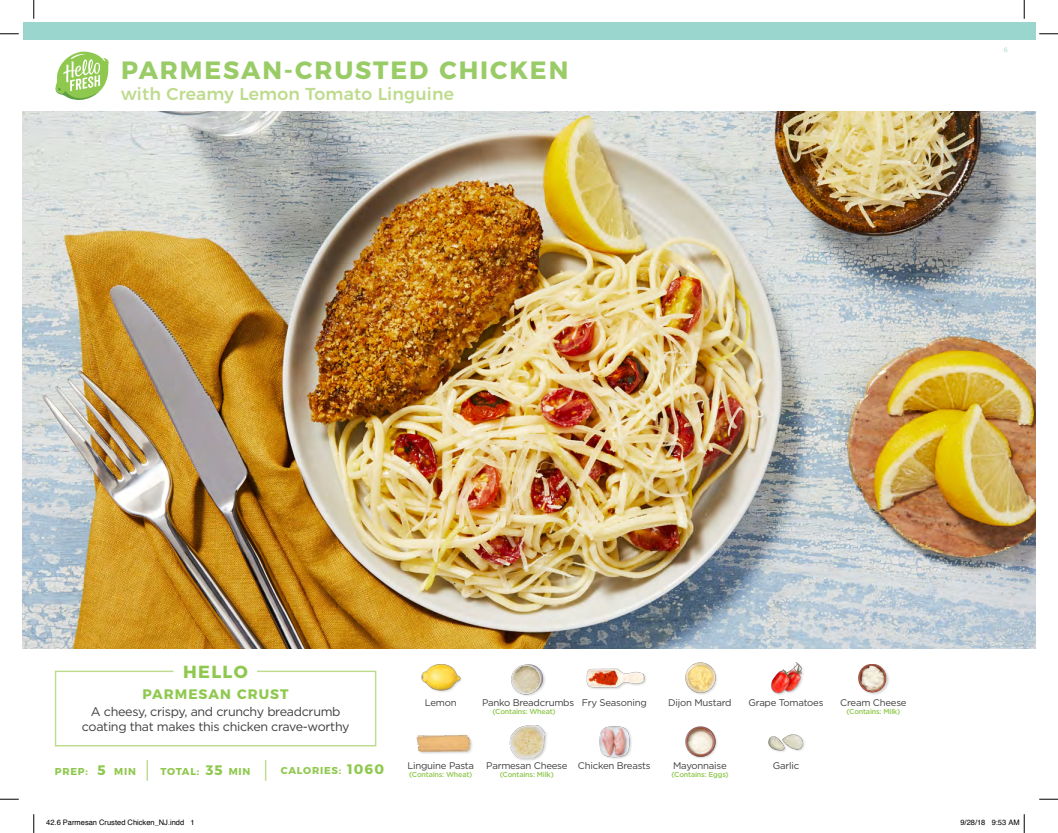
<style>
.page{position:relative;width:1058px;height:833px;background:#fff}
.page>*{position:absolute;margin:0;border:0;box-sizing:border-box;transform-origin:0 0}
.t1{font:700 25px "Montserrat";letter-spacing:.075em;color:#9c6}
.t2{font:700 17.5px "Montserrat";letter-spacing:.075em;color:#8fc84e}
.t3{font:500 17.25px "Montserrat";letter-spacing:.01em;color:#bedb8e}
.t4{font:700 13.75px "Montserrat";letter-spacing:.075em;color:#8fc84e}
.t5{font:12.5px/15px "Gotham";letter-spacing:-.025em;color:#3e3e3f;text-align:center}
.t6{font:700 10px "Montserrat";letter-spacing:.075em;color:#8fc84e}
.t7{font:9.62px "Gotham";letter-spacing:-.025em;color:#3e3e3f}
.t8{font:7.5px "Helvetica";color:#000}
.t9{font:500 7.25px "Gotham";letter-spacing:-.025em;color:#8fc84e}
.t10{font:6.25px "Gotham";color:#9ad6cd}
</style>
<div class="page">
<img style="left:23px;top:112px;width:1012px;height:536px">
<div style="left:23px;top:23px;width:1012px;height:17px;background:#9ad6cd"></div>
<svg style="left:54px;top:670px;width:323px;height:77px"></svg>
<img style="left:421px;top:664px;width:40px;height:28px">
<div style="left:415px;top:734px;width:58px;height:21px;background:#231f20;opacity:.2"></div>
<img style="left:415px;top:734px;width:55px;height:21px">
<div style="left:587px;top:668px;width:60px;height:22px;background:#231f20;opacity:.2"></div>
<img style="left:586px;top:668px;width:58px;height:22px">
<div style="left:599px;top:725px;width:34px;height:34px;background:#231f20;opacity:.2"></div>
<img style="left:599px;top:725px;width:34px;height:32px">
<div style="left:511px;top:664px;width:35px;height:33px;background:#231f20;opacity:.2"></div>
<img style="left:511px;top:664px;width:35px;height:30px">
<div style="left:510px;top:725px;width:37px;height:36px;background:#231f20;opacity:.2"></div>
<img style="left:509px;top:725px;width:38px;height:32px">
<div style="left:684px;top:662px;width:34px;height:34px;background:#231f20;opacity:.2"></div>
<img style="left:684px;top:662px;width:34px;height:32px">
<div style="left:684px;top:725px;width:34px;height:34px;background:#231f20;opacity:.2"></div>
<img style="left:684px;top:725px;width:34px;height:32px">
<div style="left:771px;top:662px;width:34px;height:34px;background:#231f20;opacity:.2"></div>
<img style="left:771px;top:662px;width:34px;height:32px">
<img style="left:768px;top:734px;width:37px;height:18px">
<img style="left:858px;top:664px;width:31px;height:30px">
<hr style="left:146px;top:760px;width:2px;height:20px;background:#bedb8e">
<svg style="left:265px;top:760px;width:1px;height:20px"></svg>
<svg style="left:55px;top:51px;width:54px;height:49px"></svg>
<svg style="left:0;top:33px;width:19px;height:2px"></svg>
<svg style="left:1039px;top:33px;width:19px;height:2px"></svg>
<svg style="left:0;top:798px;width:19px;height:2px"></svg>
<svg style="left:1039px;top:798px;width:19px;height:2px"></svg>
<svg style="left:33px;top:0;width:2px;height:19px"></svg>
<svg style="left:33px;top:814px;width:2px;height:19px"></svg>
<svg style="left:1023px;top:0;width:2px;height:19px"></svg>
<svg style="left:1023px;top:814px;width:2px;height:19px"></svg>
<h1 class="t1" style="left:121px;top:50px;width:449px">PARMESAN-CRUSTED CHICKEN</h1>
<h3 class="t3" style="left:121px;top:80px;width:334px">with Creamy Lemon Tomato Linguine</h3>
<p class="t10" style="left:1003px;top:46px;width:6px">6</p>
<h2 class="t2" style="left:183px;top:657px;width:66px">HELLO</h2>
<h3 class="t4" style="left:142px;top:683px;width:147px">PARMESAN CRUST</h3>
<p class="t5" style="left:82px;top:703px;width:269px">A cheesy, crispy, and crunchy breadcrumb coating that makes this chicken crave-worthy</p>
<p class="t7" style="left:425px;top:696px;width:33px">Lemon</p>
<p class="t7" style="left:482px;top:696px;width:94px">Panko Breadcrumbs</p>
<p class="t7" style="left:668px;top:696px;width:65px">Dijon Mustard</p>
<p class="t7" style="left:840px;top:696px;width:68px">Cream Cheese</p>
<p class="t7" style="left:582px;top:696px;width:67px">Fry Seasoning</p>
<p class="t7" style="left:748px;top:696px;width:76px">Grape Tomatoes</p>
<p class="t9" style="left:492px;top:706px;width:65px">(Contains: Wheat)</p>
<p class="t9" style="left:846px;top:706px;width:55px">(Contains: Milk)</p>
<h3 class="t4" style="left:98px;top:759px;width:10px">5</h3>
<h3 class="t4" style="left:206px;top:759px;width:18px">35</h3>
<h3 class="t4" style="left:347px;top:758px;width:38px">1060</h3>
<p class="t6" style="left:55px;top:763px;width:35px">PREP:</p>
<p class="t6" style="left:114px;top:763px;width:23px">MIN</p>
<p class="t6" style="left:161px;top:763px;width:40px">TOTAL:</p>
<p class="t6" style="left:229px;top:763px;width:23px">MIN</p>
<p class="t6" style="left:281px;top:762px;width:62px">CALORIES:</p>
<p class="t7" style="left:486px;top:759px;width:83px">Parmesan Cheese</p>
<p class="t7" style="left:407px;top:759px;width:68px">Linguine Pasta</p>
<p class="t9" style="left:409px;top:769px;width:65px">(Contains: Wheat)</p>
<p class="t9" style="left:500px;top:769px;width:55px">(Contains: Milk)</p>
<p class="t7" style="left:578px;top:759px;width:74px">Chicken Breasts</p>
<p class="t7" style="left:673px;top:759px;width:55px">Mayonnaise</p>
<p class="t9" style="left:671px;top:769px;width:59px">(Contains: Eggs)</p>
<p class="t7" style="left:772px;top:759px;width:28px">Garlic</p>
<p class="t8" style="left:46px;top:817px;width:150px">42.6 Parmesan Crusted Chicken_NJ.indd 1</p>
<p class="t8" style="left:960px;top:817px;width:61px">9/28/18 9:53 AM</p>
</div>
